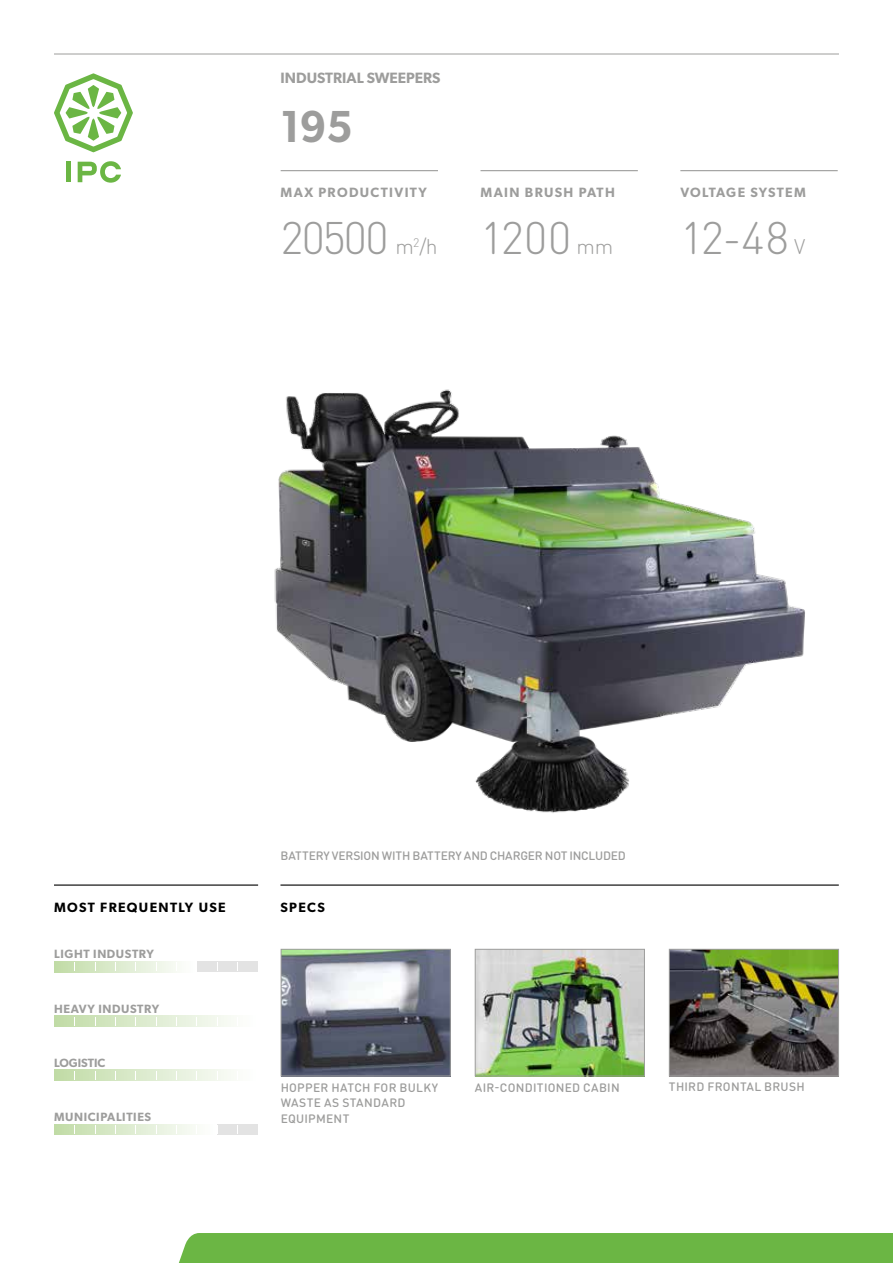
<style>
.page{position:relative;width:893px;height:1263px;background:#fff}
.page>*{position:absolute;margin:0;border:0;box-sizing:border-box;transform-origin:0 0}
.t1{font:300 45px "DIN Round Pro";letter-spacing:-.04em;color:#9d9d9c}
.t2{font:600 45px "Gibson";color:#9d9d9c;scale:.93 1}
.t3{font:600 15px "Gibson";color:#9d9d9c}
.t4{font:600 13.5px "Gibson";letter-spacing:.1em;color:#9d9d9c}
.t5{font:600 13.5px "Gibson";letter-spacing:.1em;color:#000}
.t6{font:600 13.5px "Gibson";letter-spacing:.08em;color:#9d9d9c}
.t7{font:500 12px/15.5px "DIN Round Pro";letter-spacing:.015em;color:#9d9d9c}
.t8{font:500 12px "DIN Round Pro";letter-spacing:-.02em;color:#9d9d9c}
.t9{font:600 12px "Gibson";letter-spacing:.05em;color:#9d9d9c}
.t10{font:600 12px "Gibson";color:#9d9d9c}
.s1{font-size:21px}
</style>
<div class="page">
<hr style="left:54px;top:54px;width:785px;height:1px;background:#9d9d9c">
<div style="left:66px;top:162px;width:5px;height:20px;background:#6bb644"></div>
<svg style="left:78px;top:161px;width:43px;height:22px"></svg>
<svg style="left:54px;top:73px;width:79px;height:79px"></svg>
<div style="left:179px;top:1233px;width:714px;height:30px;background:#6bb644"></div>
<img style="left:671px;top:951px;width:166px;height:123px">
<div style="left:669px;top:949px;width:170px;height:127px;border:1px solid #9d9d9c"></div>
<hr style="left:281px;top:170px;width:157px;height:1px;background:#9d9d9c">
<hr style="left:480px;top:170px;width:158px;height:1px;background:#9d9d9c">
<hr style="left:680px;top:170px;width:158px;height:1px;background:#9d9d9c">
<hr style="left:54px;top:884px;width:204px;height:2px;background:#000">
<div style="left:54px;top:961px;width:204px;height:11px;background:#e3e3e3"></div>
<svg style="left:54px;top:961px;width:142px;height:11px"></svg>
<svg style="left:54px;top:1070px;width:177px;height:10px"></svg>
<svg style="left:54px;top:1016px;width:177px;height:10px"></svg>
<div style="left:54px;top:1124px;width:204px;height:11px;background:#e3e3e3"></div>
<svg style="left:54px;top:1124px;width:163px;height:11px"></svg>
<img style="left:477px;top:951px;width:166px;height:123px">
<div style="left:475px;top:949px;width:170px;height:127px;border:1px solid #9d9d9c"></div>
<img style="left:283px;top:951px;width:166px;height:123px">
<div style="left:281px;top:949px;width:170px;height:127px;border:1px solid #9d9d9c"></div>
<hr style="left:280px;top:884px;width:559px;height:2px;background:#000">
<img style="left:274px;top:389px;width:531px;height:424px">
<p class="t3" style="left:281px;top:69px;width:161px">INDUSTRIAL SWEEPERS</p>
<h1 class="t2" style="left:281px;top:100px;width:79px">195</h1>
<p class="t4" style="left:281px;top:185px;width:148px">MAX PRODUCTIVITY</p>
<p class="t4" style="left:480px;top:185px;width:136px">MAIN BRUSH PATH</p>
<p class="t6" style="left:680px;top:185px;width:127px">VOLTAGE SYSTEM</p>
<h1 class="t1" style="left:281px;top:208px;width:334px">20500 <span class="s1">m</span><sup>2</sup><span class="s1">/h</span> 1200 <span class="s1">mm</span></h1>
<h1 class="t1" style="left:680px;top:208px;width:127px">12-48 <span class="s1">V</span></h1>
<p class="t5" style="left:54px;top:899px;width:173px">MOST FREQUENTLY USE</p>
<p class="t9" style="left:54px;top:947px;width:101px">LIGHT INDUSTRY</p>
<p class="t9" style="left:54px;top:1001px;width:106px">HEAVY INDUSTRY</p>
<p class="t10" style="left:54px;top:1055px;width:53px">LOGISTIC</p>
<p class="t9" style="left:54px;top:1109px;width:99px">MUNICIPALITIES</p>
<p class="t8" style="left:280px;top:848px;width:347px">BATTERY VERSION WITH BATTERY AND CHARGER NOT INCLUDED</p>
<p class="t5" style="left:280px;top:899px;width:46px">SPECS</p>
<p class="t7" style="left:281px;top:1079px;width:159px">HOPPER HATCH FOR BULKY</p>
<p class="t7" style="left:475px;top:1079px;width:146px">AIR-CONDITIONED CABIN</p>
<p class="t7" style="left:281px;top:1095px;width:126px">WASTE AS STANDARD<br>EQUIPMENT</p>
<p class="t7" style="left:669px;top:1079px;width:137px">THIRD FRONTAL BRUSH</p>
</div>
